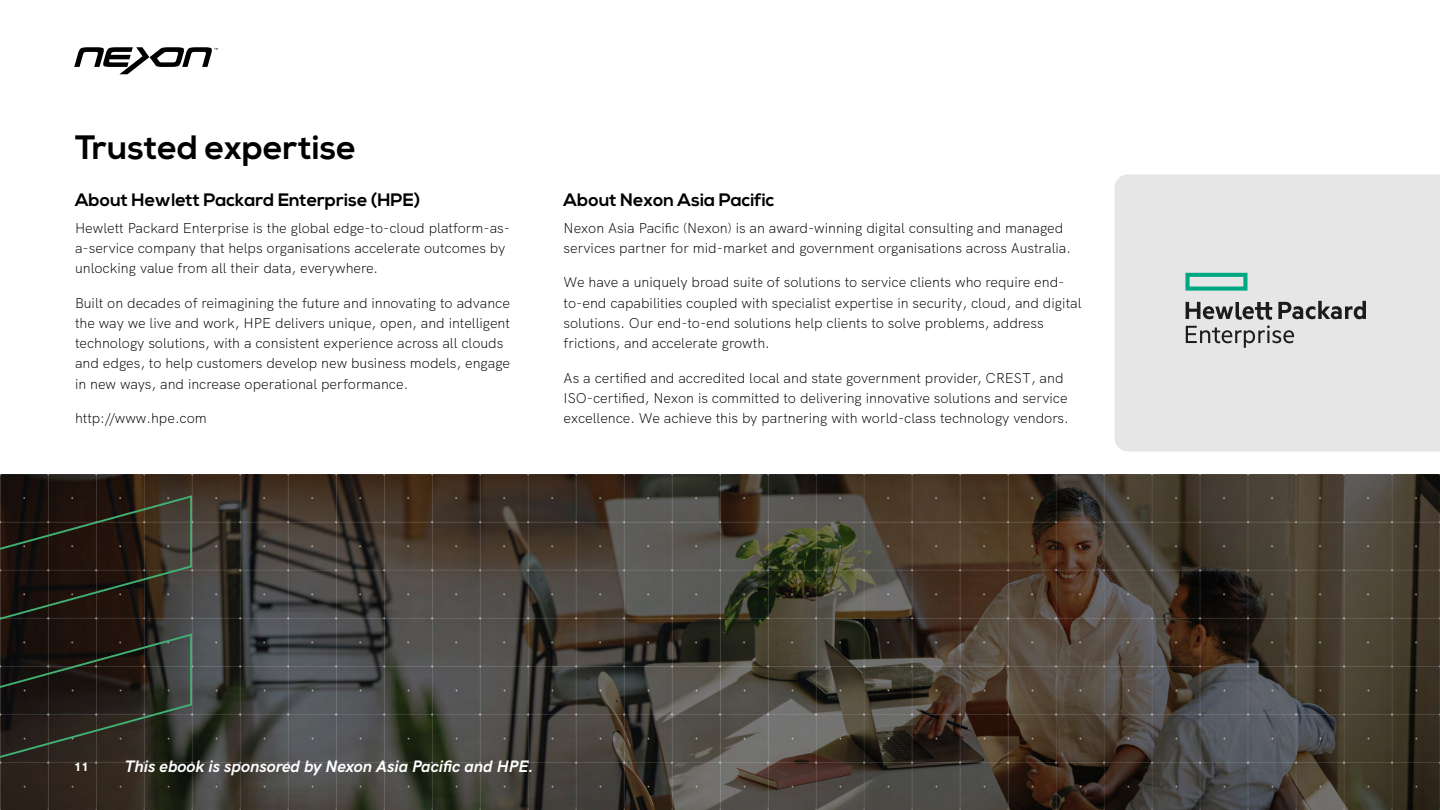
<style>
.page{position:relative;width:1440px;height:810px;background:#fff}
.page>*{position:absolute;margin:0;border:0;box-sizing:border-box;transform-origin:0 0}
.t1{font:700 33.75px "Nexa";color:#000}
.t2{font:700 18px "Nexa";color:#000}
.t3{font:italic 700 16.5px "HK Grotesk";color:#fff}
.t4{font:300 14.25px/20.2px "HK Grotesk";color:#000}
.t5{font:900 12px "HK Grotesk";color:#fff}
</style>
<div class="page">
<img style="left:0;top:475px;width:1440px;height:335px">
<svg style="left:0;top:494px;width:193px;height:271px"></svg>
<div style="left:1114px;top:174px;width:326px;height:278px;background:#e6e6e6"></div>
<svg style="left:74px;top:47px;width:144px;height:27px"></svg>
<svg style="left:1185px;top:273px;width:62px;height:18px"></svg>
<svg style="left:1186px;top:301px;width:180px;height:47px"></svg>
<h1 class="t1" style="left:75px;top:128px;width:283px">Trusted expertise</h1>
<p class="t2" style="left:75px;top:189px;width:347px">About Hewlett Packard Enterprise (HPE)</p>
<p class="t4" style="left:75px;top:216px;width:437px">Hewlett Packard Enterprise is the global edge-to-cloud platform-as&shy;a-service company that helps organisations accelerate outcomes by unlocking value from all their data, everywhere.</p>
<p class="t4" style="left:75px;top:291px;width:437px">Built on decades of reimagining the future and innovating to advance the way we live and work, HPE delivers unique, open, and intelligent technology solutions, with a consistent experience across all clouds and edges, to help customers develop new business models, engage in new ways, and increase operational performance.</p>
<p class="t4" style="left:75px;top:407px;width:133px">http://www.hpe.com</p>
<p class="t2" style="left:564px;top:189px;width:212px">About Nexon Asia Pacific</p>
<p class="t4" style="left:564px;top:216px;width:509px">Nexon Asia Pacific (Nexon) is an award-winning digital consulting and managed services partner for mid-market and government organisations across Australia.</p>
<p class="t4" style="left:564px;top:271px;width:519px">We have a uniquely broad suite of solutions to service clients who require end&shy;to-end capabilities coupled with specialist expertise in security, cloud, and digital solutions. Our end-to-end solutions help clients to solve problems, address frictions, and accelerate growth.</p>
<p class="t4" style="left:564px;top:366px;width:507px">As a certified and accredited local and state government provider, CREST, and<br>ISO-certified, Nexon is committed to delivering innovative solutions and service excellence. We achieve this by partnering with world-class technology vendors.</p>
<p class="t5" style="left:74px;top:758px;width:16px">11</p>
<p class="t3" style="left:125px;top:753px;width:410px">This ebook is sponsored by Nexon Asia Pacific and HPE.</p>
</div>
